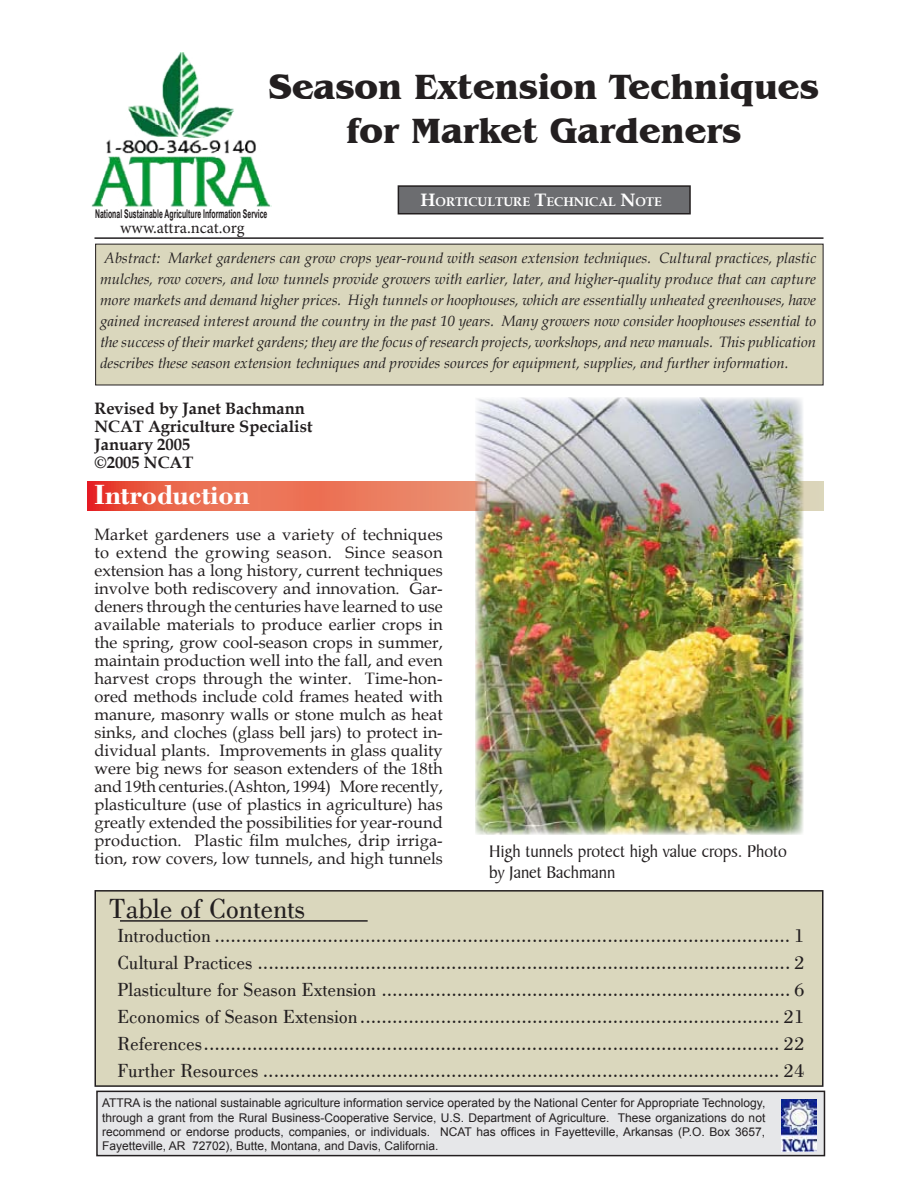
<style>
.page{position:relative;width:918px;height:1188px;background:#fff}
.page>*{position:absolute;margin:0;border:0;box-sizing:border-box;transform-origin:0 0}
.t1{font:700 36px/43.2px "Benguiat IT Cby BT";color:#231f20;text-align:center}
.t2{font:28.5px "Bodoni";color:#231f20}
.t3{font:700 28.5px "Bodoni";color:#fff}
.t4{font:19.5px/27px "Bodoni";color:#231f20;text-align:justify}
.t5{font:18px/21px "Baker Signet BT";color:#231f20}
.t6{font:16.5px/18px "Book Antiqua";color:#231f20;text-align:justify}
.t7{font:700 16.5px/18px "Book Antiqua";color:#231f20}
.t8{font:16.5px "Minion Pro";letter-spacing:-.005em;color:#231f20}
.t9{font:italic 15px/21px "Book Antiqua";color:#231f20;text-align:justify}
.t10{font:700 12.6px "Book Antiqua";color:#fff}
.t11{font:12px/14.4px "Arial";color:#231f20;text-align:justify}
.t12{font:700 12px "Arial Narrow";color:#231f20;scale:.7 1}
.s1{font-size:18px}
</style>
<div class="page">
<hr style="left:94px;top:237px;width:730px;height:2px;background:#231f20">
<div style="left:97px;top:1091px;width:727px;height:65px;background:#e6e7e9"></div>
<div style="left:96px;top:1091px;width:729px;height:65px;border:2px solid #231f20"></div>
<img style="left:782px;top:1099px;width:35px;height:53px">
<img style="left:91px;top:53px;width:181px;height:154px">
<svg style="left:88px;top:481px;width:736px;height:29px;background:#e97459"></svg>
<div style="left:96px;top:244px;width:727px;height:141px;background:#dad7bd"></div>
<div style="left:398px;top:186px;width:292px;height:28px;background:#6c6d70"></div>
<div style="left:398px;top:185px;width:293px;height:29px;border:2px solid #231f20"></div>
<div style="left:95px;top:891px;width:728px;height:195px;background:#dad7bd"></div>
<div style="left:94px;top:890px;width:730px;height:197px;border:2px solid #231f20"></div>
<hr style="left:120px;top:920px;width:248px;height:2px;background:#231f20">
<img style="left:475px;top:397px;width:329px;height:438px">
<h1 class="t1" style="left:269px;top:65px;width:552px">Season Extension Techniques for Market Gardeners</h1>
<p class="t12" style="left:95px;top:205px;width:248px">National Sustainable Agriculture Information Service</p>
<p class="t8" style="left:120px;top:218px;width:126px">www.attra.ncat.org</p>
<p class="t10" style="left:421px;top:193px;width:243px"><span class="s1">H</span>ORTICULTURE <span class="s1">T</span>ECHNICAL <span class="s1">N</span>OTE</p>
<p class="t9" style="left:100px;top:247px;width:718px">Abstract: Market gardeners can grow crops year-round with season extension techniques. Cultural practices, plastic mulches, row covers, and low tunnels provide growers with earlier, later, and higher-quality produce that can capture more markets and demand higher prices. High tunnels or hoophouses, which are essentially unheated greenhouses, have gained increased interest around the country in the past 10 years. Many growers now consider hoophouses essential to the success of their market gardens; they are the focus of research projects, workshops, and new manuals. This publication describes these season extension techniques and provides sources for equipment, supplies, and further information.</p>
<p class="t7" style="left:94px;top:399px;width:220px">Revised by Janet Bachmann<br>NCAT Agriculture Specialist<br>January 2005<br>©2005 NCAT</p>
<h2 class="t3" style="left:94px;top:478px;width:156px">Introduction</h2>
<p class="t6" style="left:94px;top:525px;width:350px">Market gardeners use a variety of techniques to extend the growing season. Since season extension has a long history, current techniques involve both rediscovery and innovation. Gar&shy;deners through the centuries have learned to use available materials to produce earlier crops in the spring, grow cool-season crops in summer, maintain production well into the fall, and even harvest crops through the winter. Time-hon&shy;ored methods include cold frames heated with manure, masonry walls or stone mulch as heat sinks, and cloches (glass bell jars) to protect in&shy;dividual plants. Improvements in glass quality were big news for season extenders of the 18th and 19th centuries.(Ashton, 1994) More recently, plasticulture (use of plastics in agriculture) has greatly extended the possibilities for year-round production. Plastic film mulches, drip irriga&shy;tion, row covers, low tunnels, and high tunnels</p>
<p class="t5" style="left:489px;top:841px;width:299px">High tunnels protect high value crops. Photo by Janet Bachmann</p>
<h2 class="t2" style="left:109px;top:892px;width:197px">Table of Contents</h2>
<p class="t4" style="left:117px;top:922px;width:689px">Introduction ........................................................................................................... 1<br>Cultural Practices ................................................................................................... 2<br>Plasticulture for Season Extension ............................................................................ 6<br>Economics of Season Extension .............................................................................. 21<br>References ........................................................................................................... 22<br>Further Resources ................................................................................................ 24</p>
<p class="t11" style="left:102px;top:1096px;width:665px">ATTRA is the national sustainable agriculture information service operated by the National Center for Appropriate Technology, through a grant from the Rural Business-Cooperative Service, U.S. Department of Agriculture. These organizations do not recommend or endorse products, companies, or individuals. NCAT has offices in Fayetteville, Arkansas (P.O. Box 3657, Fayetteville, AR 72702), Butte, Montana, and Davis, California.</p>
</div>
